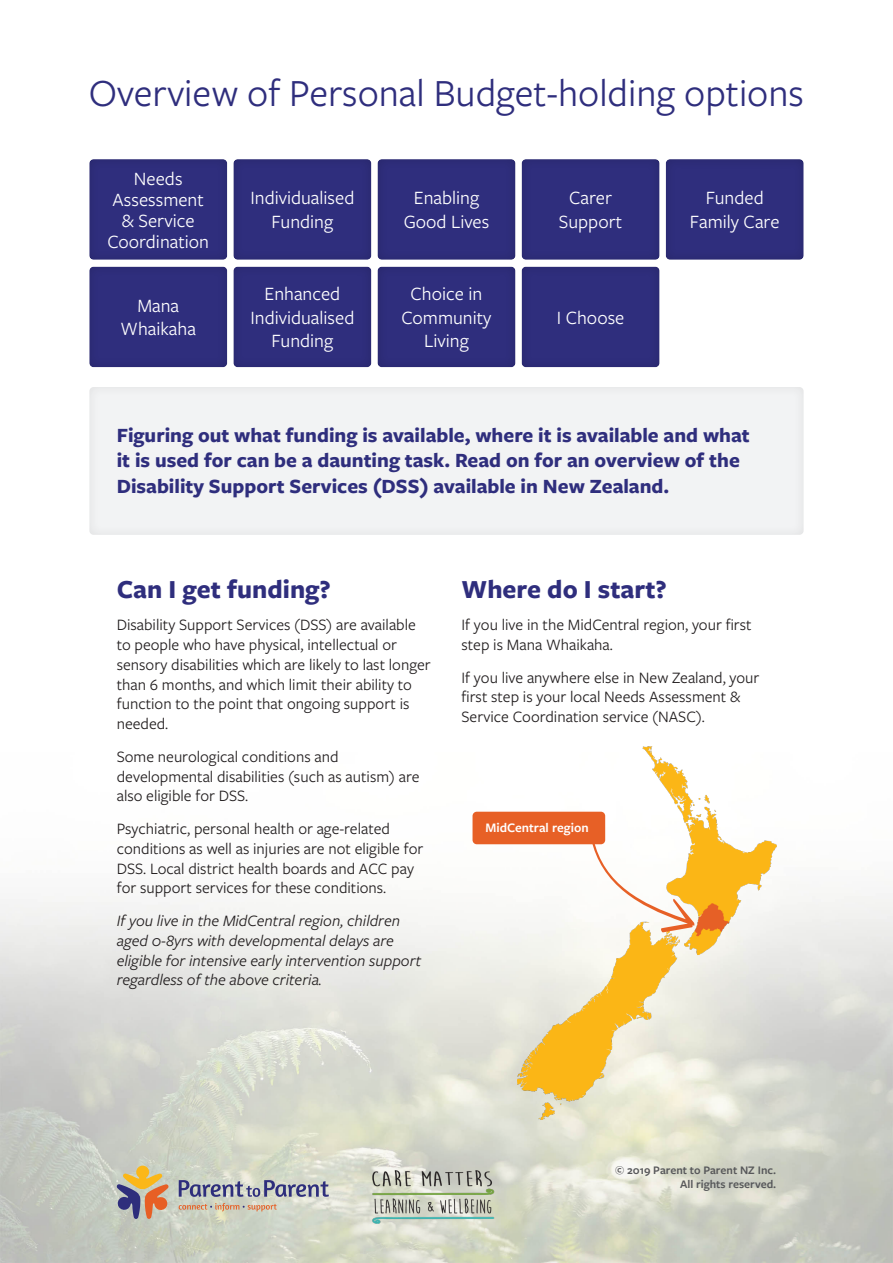
<style>
.page{position:relative;width:893px;height:1263px;background:#fff}
.page>*{position:absolute;margin:0;border:0;box-sizing:border-box;transform-origin:0 0}
.t1{font:39.9px "Freight Sans Pro";color:#2f2e7d}
.Heading{font:700 27px "Freight Sans Pro";color:#2f2e7d}
.First_paragraph{font:700 21px/25.2px "Freight Sans Pro";color:#2f2e7d}
.t2{font:19.5px/23.4px "Freight Sans Pro";color:#fff;text-align:center}
.Paragraph{font:16.5px/19.8px "Freight Sans Pro";color:#231f20}
.t3{font:italic 16.5px/19.8px "Freight Sans Pro";color:#231f20}
.Map_legend{font:600 13.5px "Freight Sans Pro";color:#fff}
.Map_bullet_points{font:600 12px "Freight Sans Pro";color:#57585a}
</style>
<div class="page">
<div style="left:665px;top:156px;width:139px;height:104px;background:#2f2e7d"></div>
<div style="left:521px;top:264px;width:140px;height:103px;background:#2f2e7d"></div>
<div style="left:521px;top:157px;width:140px;height:104px;background:#2f2e7d"></div>
<div style="left:376px;top:264px;width:140px;height:103px;background:#2f2e7d"></div>
<div style="left:376px;top:157px;width:140px;height:104px;background:#2f2e7d"></div>
<div style="left:231px;top:266px;width:141px;height:102px;background:#2f2e7d"></div>
<div style="left:231px;top:159px;width:141px;height:103px;background:#2f2e7d"></div>
<div style="left:87px;top:266px;width:141px;height:102px;background:#2f2e7d"></div>
<div style="left:87px;top:159px;width:141px;height:103px;background:#2f2e7d"></div>
<div style="left:87px;top:387px;width:717px;height:150px;background:#f2f3f4"></div>
<img style="left:0;top:811px;width:893px;height:452px">
<img style="left:518px;top:746px;width:259px;height:373px">
<div style="left:472px;top:812px;width:133px;height:32px;background:#e76026;border-radius:4px"></div>
<svg style="left:591px;top:837px;width:103px;height:95px"></svg>
<img style="left:372px;top:1170px;width:122px;height:53px">
<svg style="left:117px;top:1165px;width:52px;height:54px;background:#bb9e82"></svg>
<svg style="left:179px;top:1180px;width:150px;height:17px;background:#989bad"></svg>
<svg style="left:179px;top:1203px;width:98px;height:8px"></svg>
<h1 class="t1" style="left:89px;top:67px;width:716px">Overview of Personal Budget-holding options</h1>
<p class="t2" style="left:107px;top:167px;width:103px;line-height:21px">Needs<br>Assessment &amp; Service<br>Coordination</p>
<p class="t2" style="left:121px;top:293px;width:77px">Mana<br>Whaikaha</p>
<p class="t2" style="left:250px;top:186px;width:105px">Individualised<br>Funding</p>
<p class="t2" style="left:250px;top:281px;width:105px">Enhanced<br>Individualised<br>Funding</p>
<p class="t2" style="left:404px;top:186px;width:87px">Enabling<br>Good Lives</p>
<p class="t2" style="left:401px;top:281px;width:92px">Choice in<br>Community<br>Living</p>
<p class="t2" style="left:559px;top:186px;width:65px">Carer<br>Support</p>
<p class="t2" style="left:557px;top:305px;width:69px">I Choose</p>
<p class="t2" style="left:690px;top:186px;width:91px">Funded<br>Family Care</p>
<p class="First_paragraph" style="left:117px;top:422px;width:634px">Figuring out what funding is available, where it is available and what it is used for can be a daunting task. Read on for an overview of the<br>Disability Support Services (DSS) available in New Zealand.</p>
<h2 class="Heading" style="left:117px;top:570px;width:216px">Can I get funding?</h2>
<p class="Paragraph" style="left:117px;top:614px;width:315px">Disability Support Services (DSS) are available to people who have physical, intellectual or sensory disabilities which are likely to last longer than 6 months, and which limit their ability to function to the point that ongoing support is needed.</p>
<p class="Paragraph" style="left:117px;top:746px;width:304px">Some neurological conditions and developmental disabilities (such as autism) are also eligible for DSS.</p>
<p class="Paragraph" style="left:117px;top:818px;width:308px">Psychiatric, personal health or age-related conditions as well as injuries are not eligible for DSS. Local district health boards and ACC pay for support services for these conditions.</p>
<p class="t3" style="left:117px;top:910px;width:306px">If you live in the MidCentral region, children aged 0-8yrs with developmental delays are eligible for intensive early intervention support regardless of the above criteria.</p>
<p class="Heading" style="left:462px;top:570px;width:207px">Where do I start?</p>
<p class="Paragraph" style="left:462px;top:614px;width:292px">If you live in the MidCentral region, your first step is Mana Whaikaha.</p>
<p class="Paragraph" style="left:462px;top:667px;width:299px">If you live anywhere else in New Zealand, your first step is your local Needs Assessment &amp;<br>Service Coordination service (NASC).</p>
<p class="Map_legend" style="left:485px;top:818px;width:105px">MidCentral region</p>
<p class="Map_bullet_points" style="left:615px;top:1162px;width:162px">© 2019 Parent to Parent NZ Inc.</p>
<p class="Map_bullet_points" style="left:680px;top:1176px;width:98px">All rights reserved.</p>
</div>
